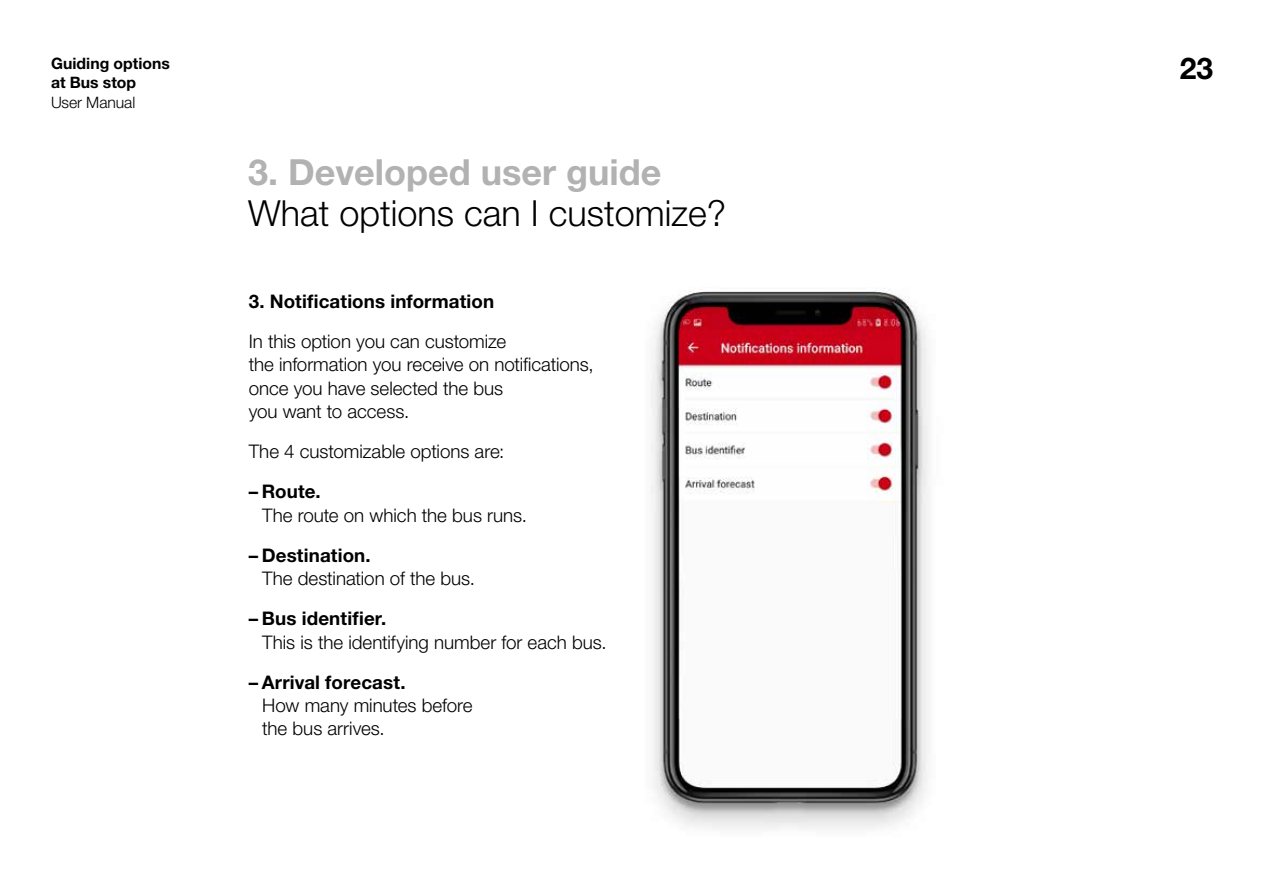
<style>
.page{position:relative;width:1263px;height:893px;background:#fff}
.page>*{position:absolute;margin:0;border:0;box-sizing:border-box;transform-origin:0 0}
.t1{font:300 36px/41.2px "Helvetica Neue LT Std";color:#000}
.t2{font:700 30px "Helvetica Neue LT Std";color:#000}
.t3{font:300 18.75px/23.2px "Helvetica Neue LT Std";letter-spacing:-.005em;color:#000}
.t4{font:700 18.75px "Helvetica Neue LT Std";letter-spacing:.005em;color:#000}
.t5{font:700 15.75px/19.5px "Helvetica Neue LT Std";color:#000}
.t6{font:300 15.75px "Helvetica Neue LT Std";letter-spacing:-.005em;color:#000}
.s1{font-weight:700;color:#b3b2b2}
.s2{font-weight:700}
</style>
<div class="page">
<img style="left:651px;top:288px;width:278px;height:541px">
<p class="t5" style="left:51px;top:53px;width:120px">Guiding options at Bus stop</p>
<p class="t6" style="left:51px;top:93px;width:86px">User Manual</p>
<p class="t1" style="left:248px;top:151px;width:480px"><span class="s1">3. Developed user guide<br></span>What options can I customize?</p>
<h4 class="t4" style="left:249px;top:290px;width:247px">3. Notifcations information</h4>
<p class="t3" style="left:249px;top:329px;width:346px">In this option you can customize<br>the information you receive on notifcations, once you have selected the bus<br>you want to access.</p>
<p class="t3" style="left:249px;top:439px;width:257px">The 4 customizable options are:</p>
<p class="t3" style="left:262px;top:480px;width:266px;text-indent:-14px"><span class="s2">– Route.<br></span>The route on which the bus runs.</p>
<p class="t3" style="left:262px;top:543px;width:214px;text-indent:-14px"><span class="s2">– Destination.<br></span>The destination of the bus.</p>
<p class="t3" style="left:262px;top:607px;width:346px;text-indent:-14px"><span class="s2">– Bus identifer.<br></span>This is the identifying number for each bus.</p>
<p class="t3" style="left:262px;top:670px;width:212px;text-indent:-14px"><span class="s2">– Arrival forecast.<br></span>How many minutes before the bus arrives.</p>
<h2 class="t2" style="left:1180px;top:50px;width:35px">23</h2>
</div>
